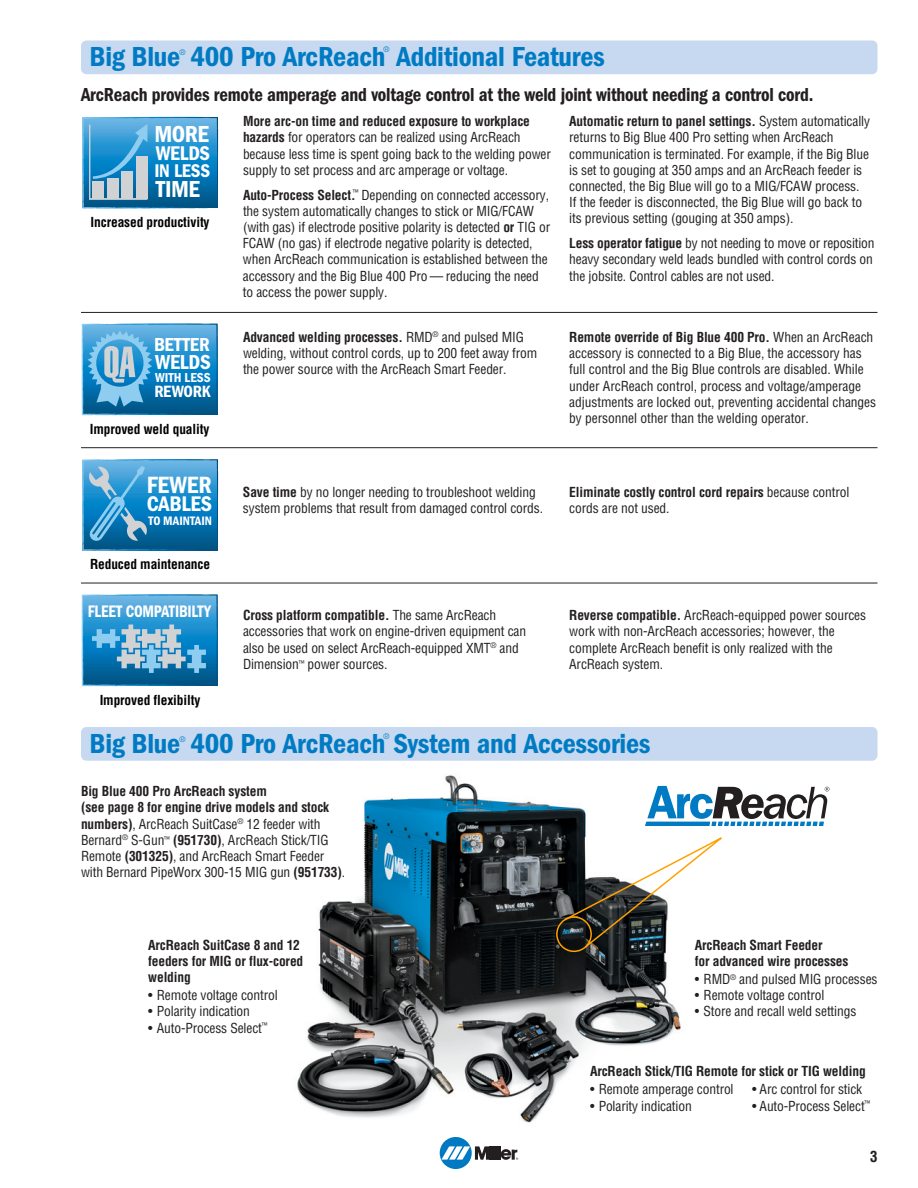
<style>
.page{position:relative;width:918px;height:1188px;background:#fff}
.page>*{position:absolute;margin:0;border:0;box-sizing:border-box;transform-origin:0 0}
.t1{font:28.5px "ITC Franklin Gothic Std Dm Cd";letter-spacing:-.01em;color:#007bc3}
.t2{font:24.45px "ITC Franklin Gothic Std Dm Cd";letter-spacing:-.005em;color:#fff}
.t3{font:24px "ITC Franklin Gothic Std Dm Cd";letter-spacing:-.02em;color:#fff}
.t4{font:21.9px "ITC Franklin Gothic Std Dm Cd";letter-spacing:-.01em;color:#fff}
.t5{font:21px "ITC Franklin Gothic Std Dm Cd";letter-spacing:-.01em;color:#fff}
.t6{font:20.55px "ITC Franklin Gothic Std Dm Cd";letter-spacing:-.01em;color:#fff}
.t7{font:19.5px "ITC Franklin Gothic Std Dm Cd";letter-spacing:-.01em;color:#231f20;scale:.95 1}
.t8{font:19.5px "ITC Franklin Gothic Std Dm Cd";letter-spacing:-.005em;color:#fff}
.t9{font:19.05px "ITC Franklin Gothic Std Dm Cd";letter-spacing:-.01em;color:#fff}
.t10{font:17.25px "ITC Franklin Gothic Std Dm Cd";letter-spacing:-.015em;color:#fff;scale:.9 1}
.t11{font:16.95px "ITC Franklin Gothic Std Dm Cd";letter-spacing:-.015em;color:#fff}
.t12{font:700 condensed 15px "Helvetica";color:#231f20}
.t13{font:condensed 13.5px/16.2px "Helvetica";letter-spacing:-.01em;color:#231f20}
.t14{font:700 condensed 13.5px/16.2px "Helvetica";letter-spacing:-.01em;color:#231f20}
.t15{font:700 condensed 13.5px "Helvetica";letter-spacing:-.01em;color:#000}
.t16{font:13.5px "ITC Franklin Gothic Std Dm Cd";letter-spacing:.005em;color:#fff}
.t17{font:12.75px "ITC Franklin Gothic Std Dm Cd";letter-spacing:.005em;color:#fff}
.t18{font:condensed 7.5px "Helvetica";color:#007bc3}
.s1{font-weight:700}
.s2{font-weight:400}
</style>
<div class="page">
<img style="left:297px;top:775px;width:384px;height:379px">
<div style="left:440px;top:1137px;width:32px;height:32px;background:#0079c2;border-radius:50%"></div>
<hr style="left:493px;top:1146px;width:4px;height:14px;background:#231f20">
<hr style="left:497px;top:1146px;width:3px;height:14px;background:#231f20">
<svg style="left:441px;top:1146px;width:52px;height:14px"></svg>
<svg style="left:501px;top:1149px;width:17px;height:11px"></svg>
<div style="left:81px;top:40px;width:797px;height:34px;background:#c6d9f0;border-radius:5px"></div>
<hr style="left:81px;top:312px;width:797px;height:1px;background:#231f20">
<hr style="left:81px;top:447px;width:797px;height:1px;background:#231f20">
<hr style="left:81px;top:583px;width:797px;height:1px;background:#231f20">
<svg style="left:82px;top:117px;width:135px;height:92px;background:#3993c6"></svg>
<svg style="left:82px;top:324px;width:135px;height:92px;background:#3b95c8"></svg>
<svg style="left:82px;top:459px;width:135px;height:92px;background:#2d8dc3"></svg>
<div style="left:81px;top:727px;width:797px;height:34px;background:#c6d9f0;border-radius:5px"></div>
<svg style="left:556px;top:786px;width:273px;height:166px"></svg>
<svg style="left:82px;top:595px;width:135px;height:92px;background:#4498c8"></svg>
<p class="t18" style="left:384px;top:47px;width:7px">®</p>
<h1 class="t1" style="left:90px;top:47px;width:517px">Big Blue 400 Pro ArcReach Additional Features</h1>
<p class="t18" style="left:180px;top:50px;width:7px">®</p>
<h3 class="t7" style="left:81px;top:88px;width:772px">ArcReach provides remote amperage and voltage control at the weld joint without needing a control cord.</h3>
<h3 class="t3" style="left:154px;top:120px;width:56px">MORE</h3>
<h3 class="t6" style="left:156px;top:141px;width:56px">WELDS</h3>
<h3 class="t9" style="left:154px;top:159px;width:57px">IN LESS</h3>
<h3 class="t3" style="left:156px;top:175px;width:46px">TIME</h3>
<p class="t15" style="left:91px;top:217px;width:120px">Increased productivity</p>
<h3 class="t8" style="left:154px;top:333px;width:57px">BETTER</h3>
<h3 class="t5" style="left:155px;top:350px;width:57px">WELDS</h3>
<p class="t16" style="left:155px;top:369px;width:57px">WITH LESS</p>
<p class="t11" style="left:154px;top:381px;width:58px">REWORK</p>
<p class="t15" style="left:90px;top:423px;width:121px">Improved weld quality</p>
<h2 class="t2" style="left:147px;top:471px;width:66px">FEWER</h2>
<h3 class="t4" style="left:147px;top:491px;width:67px">CABLES</h3>
<p class="t17" style="left:148px;top:513px;width:65px">TO MAINTAIN</p>
<p class="t15" style="left:90px;top:559px;width:122px">Reduced maintenance</p>
<p class="t10" style="left:88px;top:601px;width:139px">FLEET COMPATIBILTY</p>
<p class="t15" style="left:100px;top:694px;width:102px">Improved flexibilty</p>
<p class="t13" style="left:243px;top:114px;width:309px"><span class="s1">More arc-on time and reduced exposure to workplace hazards</span> for operators can be realized using ArcReach because less time is spent going back to the welding power supply to set process and arc amperage or voltage.</p>
<p class="t13" style="left:243px;top:188px;width:309px"><span class="s1">Auto-Process Select.</span><sup>™</sup> Depending on connected accessory, the system automatically changes to stick or MIG/FCAW (with gas) if electrode positive polarity is detected <span class="s1">or</span> TIG or FCAW (no gas) if electrode negative polarity is detected, when ArcReach communication is established between the accessory and the Big Blue 400 Pro — reducing the need to access the power supply.</p>
<p class="t13" style="left:569px;top:114px;width:302px"><span class="s1">Automatic return to panel settings.</span> System automatically returns to Big Blue 400 Pro setting when ArcReach communication is terminated. For example, if the Big Blue is set to gouging at 350 amps and an ArcReach feeder is connected, the Big Blue will go to a MIG/FCAW process.<br>If the feeder is disconnected, the Big Blue will go back to its previous setting (gouging at 350 amps).</p>
<p class="t13" style="left:569px;top:236px;width:307px;text-align:justify"><span class="s1">Less operator fatigue</span> by not needing to move or reposition heavy secondary weld leads bundled with control cords on the jobsite. Control cables are not used.</p>
<p class="t13" style="left:243px;top:330px;width:296px"><span class="s1">Advanced welding processes.</span> RMD<sup>®</sup> and pulsed MIG welding, without control cords, up to 200 feet away from the power source with the ArcReach Smart Feeder.</p>
<p class="t13" style="left:569px;top:330px;width:308px"><span class="s1">Remote override of Big Blue 400 Pro.</span> When an ArcReach accessory is connected to a Big Blue, the accessory has full control and the Big Blue controls are disabled. While under ArcReach control, process and voltage/amperage adjustments are locked out, preventing accidental changes by personnel other than the welding operator.</p>
<p class="t13" style="left:243px;top:485px;width:302px"><span class="s1">Save time</span> by no longer needing to troubleshoot welding system problems that result from damaged control cords.</p>
<p class="t14" style="left:569px;top:485px;width:282px">Eliminate costly control cord repairs <span class="s2">because control cords are not used.</span></p>
<p class="t13" style="left:243px;top:608px;width:285px"><span class="s1">Cross platform compatible.</span> The same ArcReach accessories that work on engine-driven equipment can also be used on select ArcReach-equipped XMT<sup>®</sup> and Dimension<sup>™</sup> power sources.</p>
<p class="t13" style="left:569px;top:608px;width:298px"><span class="s1">Reverse compatible.</span> ArcReach-equipped power sources work with non-ArcReach accessories; however, the complete ArcReach benefit is only realized with the ArcReach system.</p>
<p class="t18" style="left:384px;top:733px;width:7px">®</p>
<h1 class="t1" style="left:90px;top:734px;width:562px">Big Blue 400 Pro ArcReach System and Accessories</h1>
<p class="t18" style="left:180px;top:736px;width:7px">®</p>
<p class="t13" style="left:81px;top:784px;width:266px"><span class="s1">Big Blue 400 Pro ArcReach system<br>(see page 8 for engine drive models and stock numbers)</span>, ArcReach SuitCase<sup>®</sup> 12 feeder with Bernard<sup>®</sup> S-Gun<sup>™</sup> <span class="s1">(951730)</span>, ArcReach Stick/TIG Remote <span class="s1">(301325)</span>, and ArcReach Smart Feeder with Bernard PipeWorx 300-15 MIG gun <span class="s1">(951733)</span>.</p>
<p class="t14" style="left:148px;top:938px;width:157px">ArcReach SuitCase 8 and 12 feeders for MIG or flux-cored welding</p>
<p class="t13" style="left:148px;top:988px;width:131px">• Remote voltage control</p>
<p class="t13" style="left:148px;top:1005px;width:103px">• Polarity indication</p>
<p class="t13" style="left:148px;top:1021px;width:121px">• Auto-Process Select<sup>™</sup></p>
<p class="t14" style="left:695px;top:938px;width:155px">ArcReach Smart Feeder<br>for advanced wire processes</p>
<p class="t13" style="left:695px;top:972px;width:184px">• RMD<sup>®</sup> and pulsed MIG processes</p>
<p class="t13" style="left:695px;top:988px;width:131px">• Remote voltage control</p>
<p class="t13" style="left:695px;top:1005px;width:163px">• Store and recall weld settings</p>
<p class="t14" style="left:590px;top:1064px;width:277px">ArcReach Stick/TIG Remote for stick or TIG welding</p>
<p class="t13" style="left:590px;top:1082px;width:145px">• Remote amperage control</p>
<p class="t13" style="left:752px;top:1082px;width:112px">• Arc control for stick</p>
<p class="t13" style="left:590px;top:1099px;width:103px">• Polarity indication</p>
<p class="t13" style="left:752px;top:1099px;width:120px">• Auto-Process Select<sup>™</sup></p>
<p class="t12" style="left:870px;top:1151px;width:9px">3</p>
</div>
